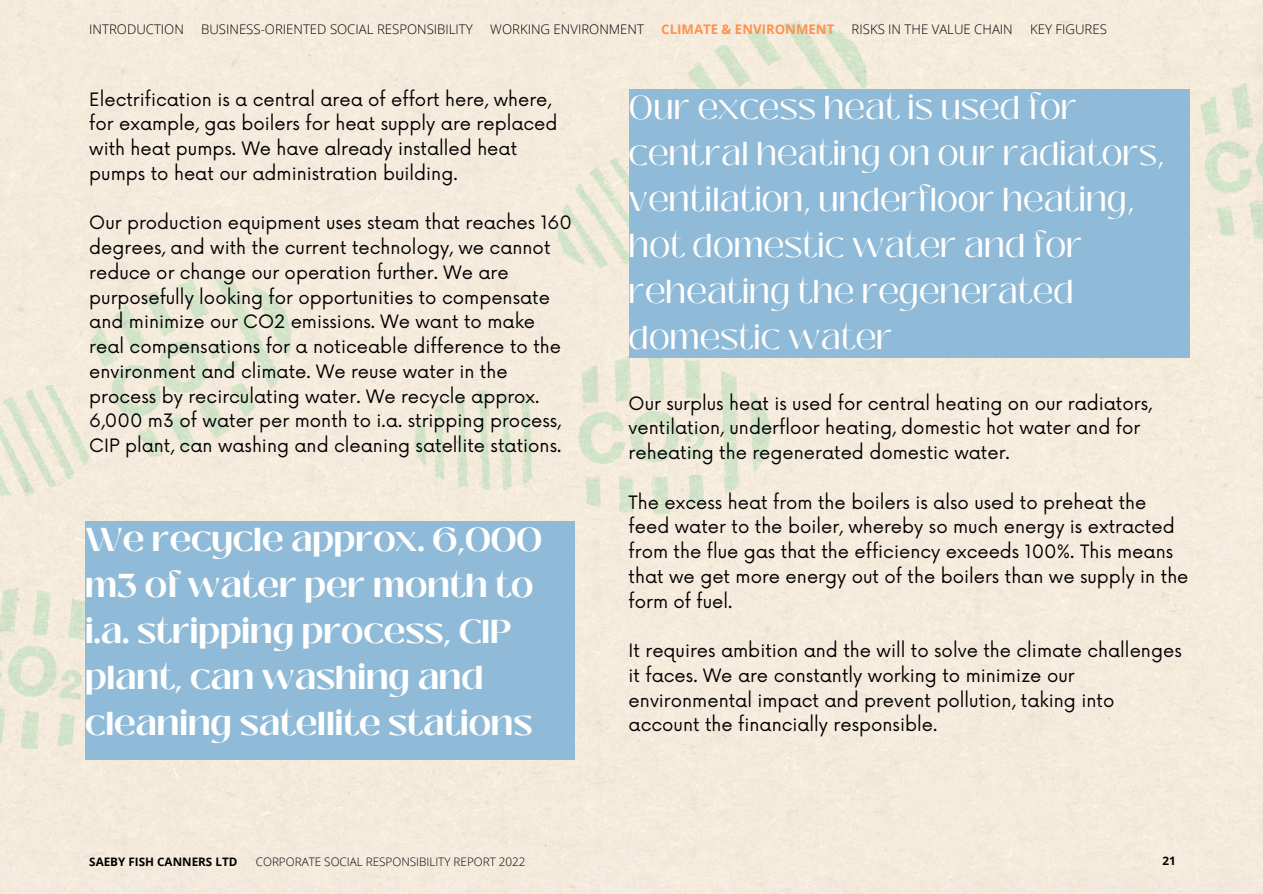
<style>
.page{position:relative;width:1263px;height:894px;background:#fff}
.page>*{position:absolute;margin:0;border:0;box-sizing:border-box;transform-origin:0 0}
.t1{font:33px/46px "Black Mango";color:#fff}
.t2{font:700 33px/46px "Black Mango";color:#fff}
.t3{font:18px/24.8px "Now";color:#000}
.t4{font:300 13.2px "Open Sans";color:#000}
.t5{font:700 13.2px "Open Sans";color:#ff914d}
.t6{font:300 11.7px "Open Sans";color:#000}
.t7{font:700 11.7px "Open Sans";color:#000}
</style>
<div class="page">
<div style="left:0;top:0;width:1263px;height:893px;background:#f5ebdc"></div>
<div style="left:629px;top:89px;width:560px;height:268px;background:#8fbbd8"></div>
<div style="left:85px;top:521px;width:490px;height:238px;background:#8fbbd8"></div>
<p class="t4" style="left:89px;top:20px;width:96px">INTRODUCTION</p>
<p class="t4" style="left:201px;top:20px;width:273px">BUSINESS-ORIENTED SOCIAL RESPONSIBILITY</p>
<p class="t4" style="left:490px;top:20px;width:155px">WORKING ENVIRONMENT</p>
<p class="t5" style="left:661px;top:20px;width:175px">CLIMATE &amp; ENVIRONMENT</p>
<p class="t4" style="left:852px;top:20px;width:163px">RISKS IN THE VALUE CHAIN</p>
<p class="t4" style="left:1030px;top:20px;width:78px">KEY FIGURES</p>
<p class="t3" style="left:89px;top:88px;width:470px">Electrification is a central area of effort here, where, for example, gas boilers for heat supply are replaced with heat pumps. We have already installed heat pumps to heat our administration building.</p>
<p class="t3" style="left:89px;top:211px;width:484px">Our production equipment uses steam that reaches 160 degrees, and with the current technology, we cannot reduce or change our operation further. We are purposefully looking for opportunities to compensate and minimize our CO2 emissions. We want to make real compensations for a noticeable difference to the environment and climate. We reuse water in the process by recirculating water. We recycle approx.<br>6,000 m3 of water per month to i.a. stripping process, CIP plant, can washing and cleaning satellite stations.</p>
<h1 class="t2" style="left:85px;top:516px;width:459px">We recycle approx. 6,000 m3 of water per month to i.a. stripping process, CIP plant, can washing and cleaning satellite stations</h1>
<p class="t7" style="left:89px;top:853px;width:150px">SAEBY FISH CANNERS LTD</p>
<p class="t6" style="left:256px;top:853px;width:271px">CORPORATE SOCIAL RESPONSIBILITY REPORT 2022</p>
<h1 class="t1" style="left:629px;top:84px;width:537px">Our excess heat is used for central heating on our radiators, ventilation, underfloor heating, hot domestic water and for reheating the regenerated domestic water</h1>
<p class="t3" style="left:629px;top:391px;width:525px">Our surplus heat is used for central heating on our radiators, ventilation, underfloor heating, domestic hot water and for reheating the regenerated domestic water.</p>
<p class="t3" style="left:629px;top:490px;width:561px">The excess heat from the boilers is also used to preheat the feed water to the boiler, whereby so much energy is extracted from the flue gas that the efficiency exceeds 100%. This means that we get more energy out of the boilers than we supply in the form of fuel.</p>
<p class="t3" style="left:629px;top:639px;width:555px">It requires ambition and the will to solve the climate challenges it faces. We are constantly working to minimize our environmental impact and prevent pollution, taking into account the financially responsible.</p>
<p class="t7" style="left:1162px;top:851px;width:15px">21</p>
</div>
